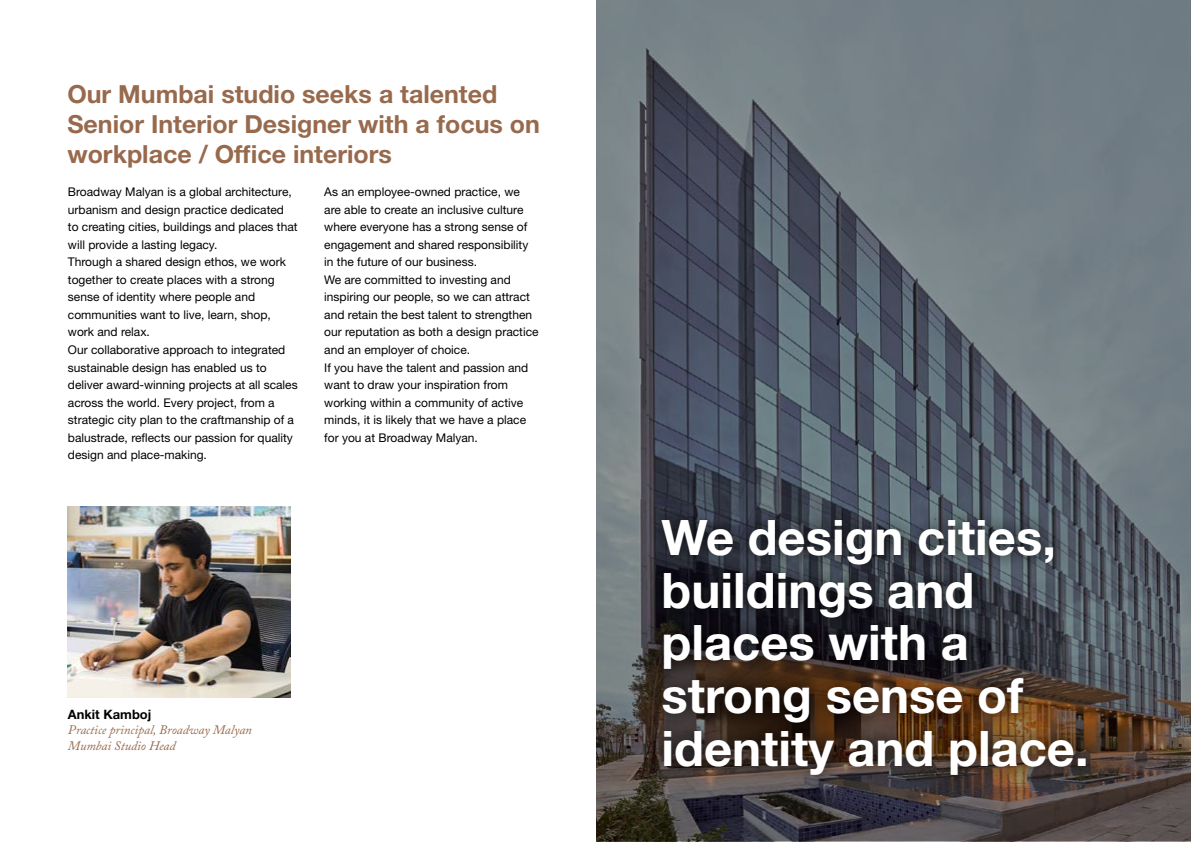
<style>
.page{position:relative;width:1191px;height:842px;background:#fff}
.page>*{position:absolute;margin:0;border:0;box-sizing:border-box;transform-origin:0 0}
.t1{font:700 49px/52.7px "Helvetica Neue LT Pro";color:#fff}
.t2{font:700 25px/30px "Helvetica Neue LT Pro";color:#986a4d}
.t3{font:italic 13px/15.6px "Adobe Caslon Pro";color:#986a4d}
.t4{font:700 13px "Helvetica Neue LT Pro";color:#000}
.t5{font:12px/17.6px "Helvetica Neue LT Pro";color:#000}
</style>
<div class="page">
<svg style="left:596px;top:0;width:594px;height:841px;background:#616971"></svg>
<img style="left:68px;top:507px;width:223px;height:191px">
<div style="left:647px;top:505px;width:454px;height:285px;background:#000;opacity:.75"></div>
<h2 class="t2" style="left:67px;top:78px;width:474px">Our Mumbai studio seeks a talented<br>Senior Interior Designer with a focus on workplace / Office interiors</h2>
<p class="t5" style="left:68px;top:183px;width:231px">Broadway Malyan is a global architecture, urbanism and design practice dedicated to creating cities, buildings and places that will provide a lasting legacy.<br>Through a shared design ethos, we work together to create places with a strong sense of identity where people and communities want to live, learn, shop, work and relax.<br>Our collaborative approach to integrated sustainable design has enabled us to deliver award-winning projects at all scales across the world. Every project, from a strategic city plan to the craftmanship of a balustrade, reflects our passion for quality design and place-making.</p>
<p class="t5" style="left:324px;top:183px;width:216px">As an employee-owned practice, we are able to create an inclusive culture where everyone has a strong sense of engagement and shared responsibility in the future of our business.<br>We are committed to investing and inspiring our people, so we can attract and retain the best talent to strengthen our reputation as both a design practice and an employer of choice.<br>If you have the talent and passion and want to draw your inspiration from working within a community of active minds, it is likely that we have a place for you at Broadway Malyan.</p>
<p class="t4" style="left:68px;top:706px;width:85px">Ankit Kamboj</p>
<p class="t3" style="left:68px;top:722px;width:185px">Practice principal, Broadway Malyan<br>Mumbai Studio Head</p>
<h1 class="t1" style="left:661px;top:510px;width:428px">We design cities, buildings and places with a strong sense of identity and place.</h1>
</div>
